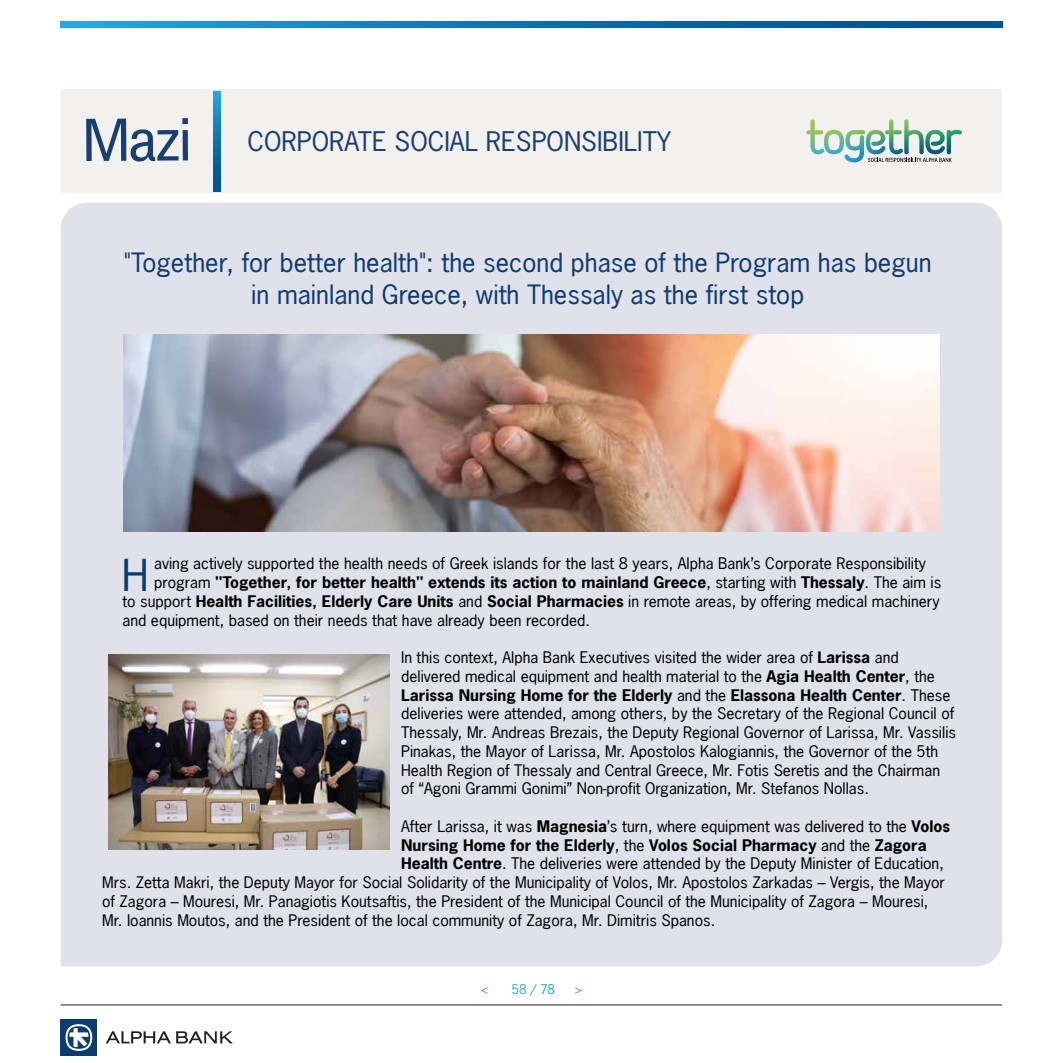
<style>
.page{position:relative;width:1063px;height:1063px;background:#fff}
.page>*{position:absolute;margin:0;border:0;box-sizing:border-box;transform-origin:0 0}
.t1{font:41.25px "PF News Gothic";color:#0d3c70}
.t2{font:25.38px "PF News Gothic";color:#1a3e70}
.t3{font:25px/31.2px "PF News Gothic";color:#0d3c70;text-align:center}
.t4{font:15px/18.8px "PF News Gothic";color:#000}
.t5{font:700 15px "PF News Gothic";color:#000}
.t6{font:12.5px "PF News Gothic";color:#1ca4dd}
.t7{font:12.5px "PF News Gothic";color:#2aace2}
.s1{font-weight:400}
.s2{font-weight:700}
.s3{color:#2aace2}
</style>
<div class="page">
<div style="left:61px;top:203px;width:941px;height:763px;background:#e1e1ec"></div>
<img style="left:124px;top:335px;width:815px;height:197px">
<img style="left:108px;top:654px;width:281px;height:196px">
<svg style="left:61px;top:22px;width:941px;height:5px;background:#0e75b1"></svg>
<hr style="left:61px;top:1004px;width:941px;height:1px;background:#231f20">
<div style="left:61px;top:1019px;width:36px;height:37px;background:#0d3c70"></div>
<svg style="left:66px;top:1024px;width:26px;height:27px"></svg>
<div style="left:68px;top:1026px;width:22px;height:23px;background:#0d3c70;border-radius:50%"></div>
<svg style="left:69px;top:1028px;width:20px;height:19px"></svg>
<svg style="left:106px;top:1031px;width:127px;height:12px"></svg>
<div style="left:61px;top:89px;width:151px;height:104px;background:#f2f1ef"></div>
<div style="left:221px;top:89px;width:781px;height:104px;background:#f2f1ef"></div>
<svg style="left:86px;top:91px;width:135px;height:101px"></svg>
<img style="left:806px;top:119px;width:146px;height:43px">
<h2 class="t2" style="left:248px;top:125px;width:425px">CORPORATE SOCIAL RESPONSIBILITY</h2>
<h3 class="t3" style="left:124px;top:246px;width:810px">"Together, for better health": the second phase of the Program has begun in mainland Greece, with Thessaly as the first stop</h3>
<h1 class="t1" style="left:122px;top:549px;width:28px">H</h1>
<p class="t4" style="left:154px;top:554px;width:773px">aving actively supported the health needs of Greek islands for the last 8 years, Alpha Bank’s Corporate Responsibility</p>
<p class="t5" style="left:154px;top:572px;width:789px"><span class="s1">program</span> "Together, for better health" extends its action to mainland Greece<span class="s1">, starting with</span> Thessaly<span class="s1">. The aim is</span></p>
<p class="t4" style="left:123px;top:591px;width:819px">to support <span class="s2">Health Facilities, Elderly Care Units</span> and <span class="s2">Social Pharmacies</span> in remote areas, by offering medical machinery</p>
<p class="t4" style="left:123px;top:610px;width:469px">and equipment, based on their needs that have already been recorded.</p>
<p class="t4" style="left:401px;top:648px;width:556px">In this context, Alpha Bank Executives visited the wider area of <span class="s2">Larissa</span> and delivered medical equipment and health material to the <span class="s2">Agia Health Center</span>, the <span class="s2">Larissa Nursing Home for the Elderly</span> and the <span class="s2">Elassona Health Center</span>. These deliveries were attended, among others, by the Secretary of the Regional Council of Thessaly, Mr. Andreas Brezais, the Deputy Regional Governor of Larissa, Mr. Vassilis Pinakas, the Mayor of Larissa, Mr. Apostolos Kalogiannis, the Governor of the 5th Health Region of Thessaly and Central Greece, Mr. Fotis Seretis and the Chairman of “Agoni Grammi Gonimi” Non-profit Organization, Mr. Stefanos Nollas.</p>
<p class="t4" style="left:401px;top:816px;width:550px">After Larissa, it was <span class="s2">Magnesia</span>’s turn, where equipment was delivered to the <span class="s2">Volos</span></p>
<p class="t5" style="left:401px;top:835px;width:527px">Nursing Home for the Elderly<span class="s1">, the</span> Volos Social Pharmacy <span class="s1">and the</span> Zagora</p>
<p class="t4" style="left:401px;top:854px;width:544px"><span class="s2">Health Centre</span>. The deliveries were attended by the Deputy Minister of Education,</p>
<p class="t4" style="left:102px;top:873px;width:844px">Mrs. Zetta Makri, the Deputy Mayor for Social Solidarity of the Municipality of Volos, Mr. Apostolos Zarkadas – Vergis, the Mayor</p>
<p class="t4" style="left:102px;top:891px;width:828px">of Zagora – Mouresi, Mr. Panagiotis Koutsaftis, the President of the Municipal Council of the Municipality of Zagora – Mouresi,</p>
<p class="t4" style="left:102px;top:910px;width:615px">Mr. Ioannis Moutos, and the President of the local community of Zagora, Mr. Dimitris Spanos.</p>
<p class="t7" style="left:480px;top:982px;width:10px">&lt;</p>
<p class="t6" style="left:512px;top:982px;width:45px"><span class="s3">58</span> / 78</p>
<p class="t7" style="left:574px;top:982px;width:10px">&gt;</p>
</div>
